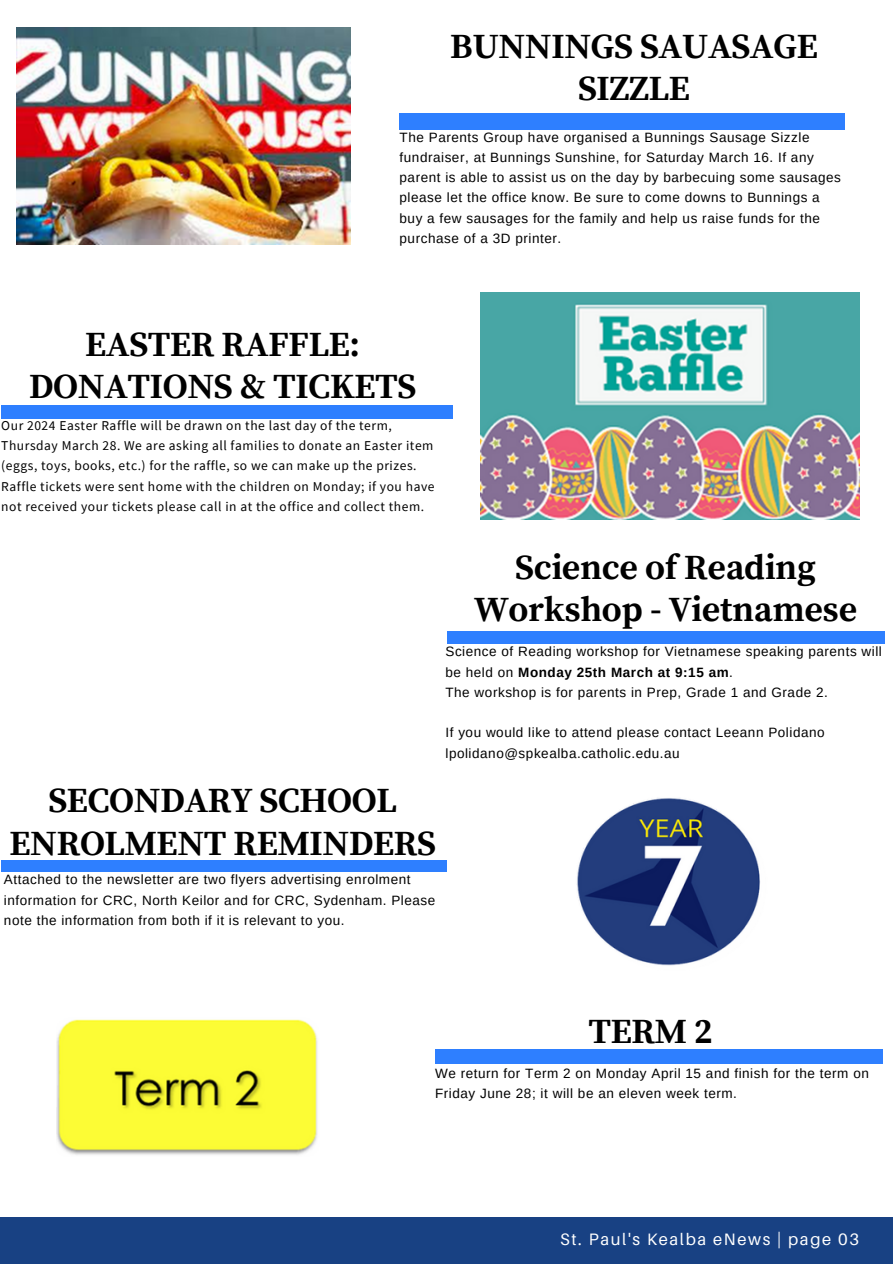
<style>
.page{position:relative;width:893px;height:1264px;background:#fff}
.page>*{position:absolute;margin:0;border:0;box-sizing:border-box;transform-origin:0 0}
.t1{font:700 35.25px/42.2px "Source Serif Pro";letter-spacing:-.01em;color:#000;text-align:center}
.t2{font:16.5px "Aileron";letter-spacing:.1em;color:#fff}
.t3{font:13.5px/20.2px "Arimo";letter-spacing:.04em;color:#000}
.t4{font:13.5px/20.2px "Source Sans Pro";letter-spacing:.04em;color:#000}
.s1{font-weight:700}
</style>
<div class="page">
<div style="left:0;top:1217px;width:892px;height:46px;background:#184183"></div>
<div style="left:399px;top:113px;width:446px;height:16px;background:#2e7fff"></div>
<img style="left:17px;top:27px;width:334px;height:217px">
<img style="left:480px;top:292px;width:379px;height:228px">
<div style="left:1px;top:405px;width:451px;height:14px;background:#2e7fff"></div>
<div style="left:446px;top:631px;width:438px;height:13px;background:#2e7fff"></div>
<img style="left:576px;top:798px;width:184px;height:168px">
<div style="left:1px;top:860px;width:445px;height:12px;background:#2e7fff"></div>
<div style="left:435px;top:1049px;width:447px;height:14px;background:#2e7fff"></div>
<img style="left:56px;top:1019px;width:262px;height:136px">
<h1 class="t1" style="left:450px;top:27px;width:369px">BUNNINGS SAUASAGE<br>SIZZLE</h1>
<p class="t3" style="left:399px;top:127px;width:443px">The Parents Group have organised a Bunnings Sausage Sizzle fundraiser, at Bunnings Sunshine, for Saturday March 16. If any parent is able to assist us on the day by barbecuing some sausages please let the office know. Be sure to come downs to Bunnings a buy a few sausages for the family and help us raise funds for the purchase of a 3D printer.</p>
<p class="t1" style="left:29px;top:324px;width:389px">EASTER RAFFLE:<br>DONATIONS &amp; TICKETS</p>
<h2 class="t4" style="left:1px;top:415px;width:435px">Our 2024 Easter Raffle will be drawn on the last day of the term, Thursday March 28. We are asking all families to donate an Easter item (eggs, toys, books, etc.) for the raffle, so we can make up the prizes.<br>Raffle tickets were sent home with the children on Monday; if you have not received your tickets please call in at the office and collect them.</h2>
<p class="t1" style="left:474px;top:548px;width:384px;line-height:41.7px">Science of Reading<br>Workshop - Vietnamese</p>
<p class="t3" style="left:445px;top:641px;width:438px">Science of Reading workshop for Vietnamese speaking parents will be held on <span class="s1">Monday 25th March at 9:15 am</span>.</p>
<p class="t3" style="left:445px;top:682px;width:384px">The workshop is for parents in Prep, Grade 1 and Grade 2.</p>
<h1 class="t3" style="left:445px;top:722px;width:381px">If you would like to attend please contact Leeann Polidano lpolidano@spkealba.catholic.edu.au</h1>
<p class="t1" style="left:9px;top:781px;width:428px">SECONDARY SCHOOL<br>ENROLMENT REMINDERS</p>
<h1 class="t3" style="left:4px;top:869px;width:433px">Attached to the newsletter are two flyers advertising enrolment information for CRC, North Keilor and for CRC, Sydenham. Please note the information from both if it is relevant to you.</h1>
<p class="t1" style="left:588px;top:1011px;width:126px">TERM 2</p>
<p class="t3" style="left:435px;top:1063px;width:435px">We return for Term 2 on Monday April 15 and finish for the term on<br>Friday June 28; it will be an eleven week term.</p>
<p class="t2" style="left:560px;top:1229px;width:300px">St. Paul's Kealba eNews | page 03</p>
</div>
